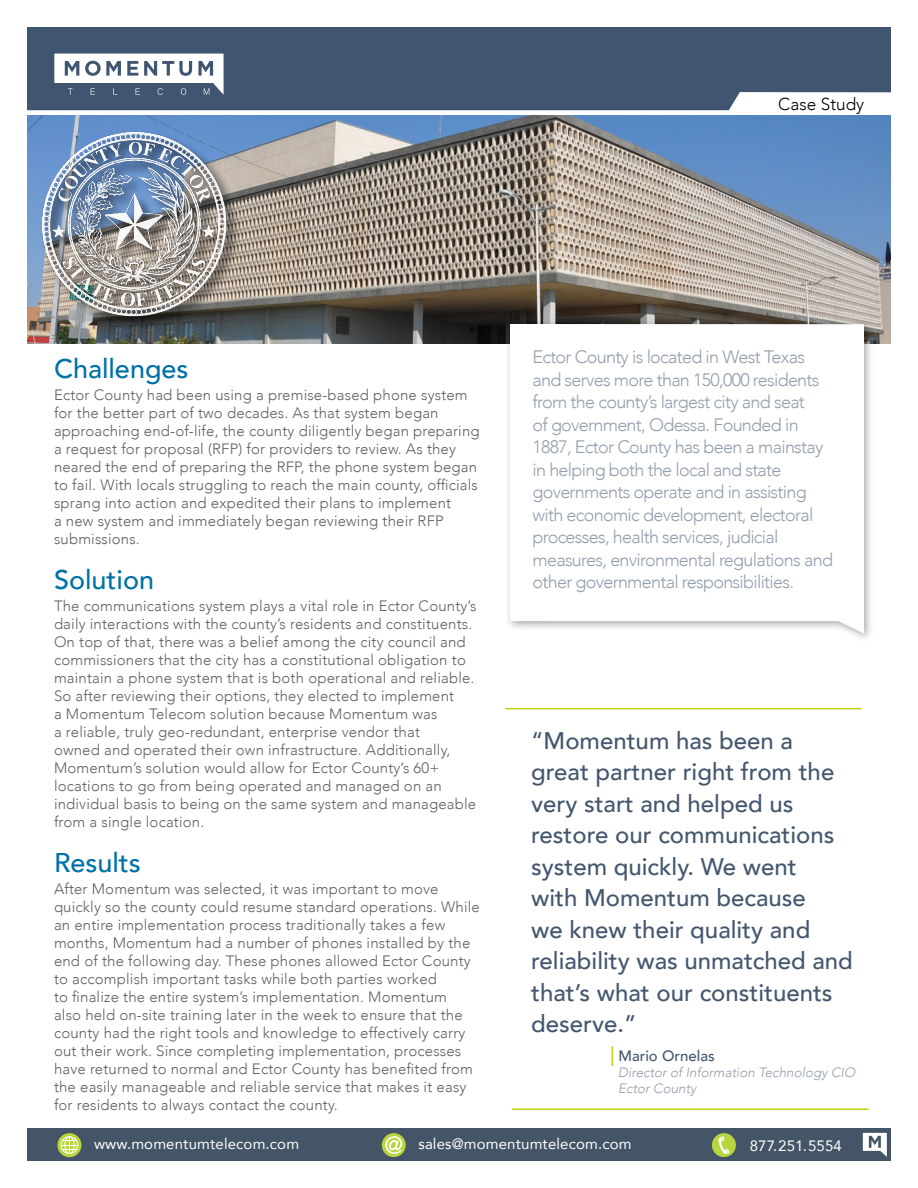
<style>
.page{position:relative;width:918px;height:1188px;background:#fff}
.page>*{position:absolute;margin:0;border:0;box-sizing:border-box;transform-origin:0 0}
.t1{font:500 27px "Avenir";color:#0071a7}
.t2{font:500 24px/31.5px "Avenir";color:#45576f}
.t3{font:300 18px/22.5px "Avenir";letter-spacing:-.04em;color:#939ead}
.t4{font:300 17.25px "Avenir";color:#000}
.t5{font:300 15px/18px "Avenir";letter-spacing:.01em;color:#5f6062}
.t6{font:15px "Avenir";letter-spacing:.01em;color:#fff}
.t7{font:500 15px "Avenir";color:#45576f}
.t8{font:italic 300 13.5px/16.2px "Avenir";color:#939ead}
.s1{font-weight:800;font-size:19.65px;color:#c1d400}
</style>
<div class="page">
<img style="left:27px;top:115px;width:864px;height:229px">
<div style="left:27px;top:67px;width:864px;height:48px;background:linear-gradient(to right,#fff,#fff)"></div>
<div style="left:27px;top:27px;width:864px;height:83px;background:#405670"></div>
<svg style="left:54px;top:54px;width:170px;height:41px"></svg>
<div style="left:27px;top:1129px;width:864px;height:32px;background:#445567"></div>
<div style="left:712px;top:1133px;width:24px;height:24px;background:#b8d53d;border-radius:50%"></div>
<svg style="left:718px;top:1136px;width:11px;height:18px"></svg>
<svg style="left:382px;top:1133px;width:24px;height:24px"></svg>
<svg style="left:385px;top:1136px;width:17px;height:18px"></svg>
<svg style="left:57px;top:1133px;width:24px;height:24px"></svg>
<svg style="left:61px;top:1136px;width:17px;height:18px"></svg>
<svg style="left:863px;top:1133px;width:24px;height:24px"></svg>
<div style="left:40px;top:131px;width:201px;height:199px;background:#000;opacity:.75"></div>
<img style="left:42px;top:133px;width:194px;height:193px">
<hr style="left:505px;top:708px;width:357px;height:1px;background:#c1d400">
<hr style="left:512px;top:1108px;width:357px;height:2px;background:#c1d400">
<div style="left:504px;top:318px;width:370px;height:325px;background:#000;opacity:.35"></div>
<svg style="left:510px;top:324px;width:354px;height:309px"></svg>
<p class="t4" style="left:778px;top:94px;width:87px">Case Study</p>
<h1 class="t1" style="left:54px;top:345px;width:136px">Challenges</h1>
<p class="t5" style="left:54px;top:386px;width:427px">Ector County had been using a premise-based phone system for the better part of two decades. As that system began approaching end-of-life, the county diligently began preparing a request for proposal (RFP) for providers to review. As they neared the end of preparing the RFP, the phone system began to fail. With locals struggling to reach the main county, officials sprang into action and expedited their plans to implement<br>a new system and immediately began reviewing their RFP submissions.</p>
<h1 class="t1" style="left:54px;top:556px;width:102px">Solution</h1>
<p class="t5" style="left:54px;top:597px;width:424px">The communications system plays a vital role in Ector County’s daily interactions with the county’s residents and constituents.<br>On top of that, there was a belief among the city council and commissioners that the city has a constitutional obligation to maintain a phone system that is both operational and reliable.<br>So after reviewing their options, they elected to implement<br>a Momentum Telecom solution because Momentum was<br>a reliable, truly geo-redundant, enterprise vendor that<br>owned and operated their own infrastructure. Additionally, Momentum’s solution would allow for Ector County’s 60+ locations to go from being operated and managed on an individual basis to being on the same system and manageable from a single location.</p>
<h1 class="t1" style="left:54px;top:839px;width:88px">Results</h1>
<p class="t5" style="left:54px;top:880px;width:427px">After Momentum was selected, it was important to move quickly so the county could resume standard operations. While an entire implementation process traditionally takes a few months, Momentum had a number of phones installed by the end of the following day. These phones allowed Ector County to accomplish important tasks while both parties worked<br>to finalize the entire system’s implementation. Momentum<br>also held on-site training later in the week to ensure that the county had the right tools and knowledge to effectively carry out their work. Since completing implementation, processes have returned to normal and Ector County has benefited from the easily manageable and reliable service that makes it easy for residents to always contact the county.</p>
<p class="t3" style="left:532px;top:346px;width:302px">Ector County is located in West Texas and serves more than 150,000 residents from the county’s largest city and seat<br>of government, Odessa. Founded in 1887, Ector County has been a mainstay in helping both the local and state governments operate and in assisting with economic development, electoral processes, health services, judicial measures, environmental regulations and other governmental responsibilities.</p>
<p class="t2" style="left:531px;top:723px;width:323px">“Momentum has been a great partner right from the very start and helped us restore our communications system quickly. We went<br>with Momentum because<br>we knew their quality and reliability was unmatched and that’s what our constituents deserve.”</p>
<p class="t7" style="left:611px;top:1043px;width:106px"><span class="s1">|</span> Mario Ornelas</p>
<p class="t8" style="left:618px;top:1064px;width:239px">Director of Information Technology CIO<br>Ector County</p>
<p class="t6" style="left:94px;top:1132px;width:207px">www.momentumtelecom.com</p>
<p class="t6" style="left:418px;top:1132px;width:215px">sales@momentumtelecom.com</p>
<p class="t6" style="left:750px;top:1134px;width:94px">877.251.5554</p>
</div>
